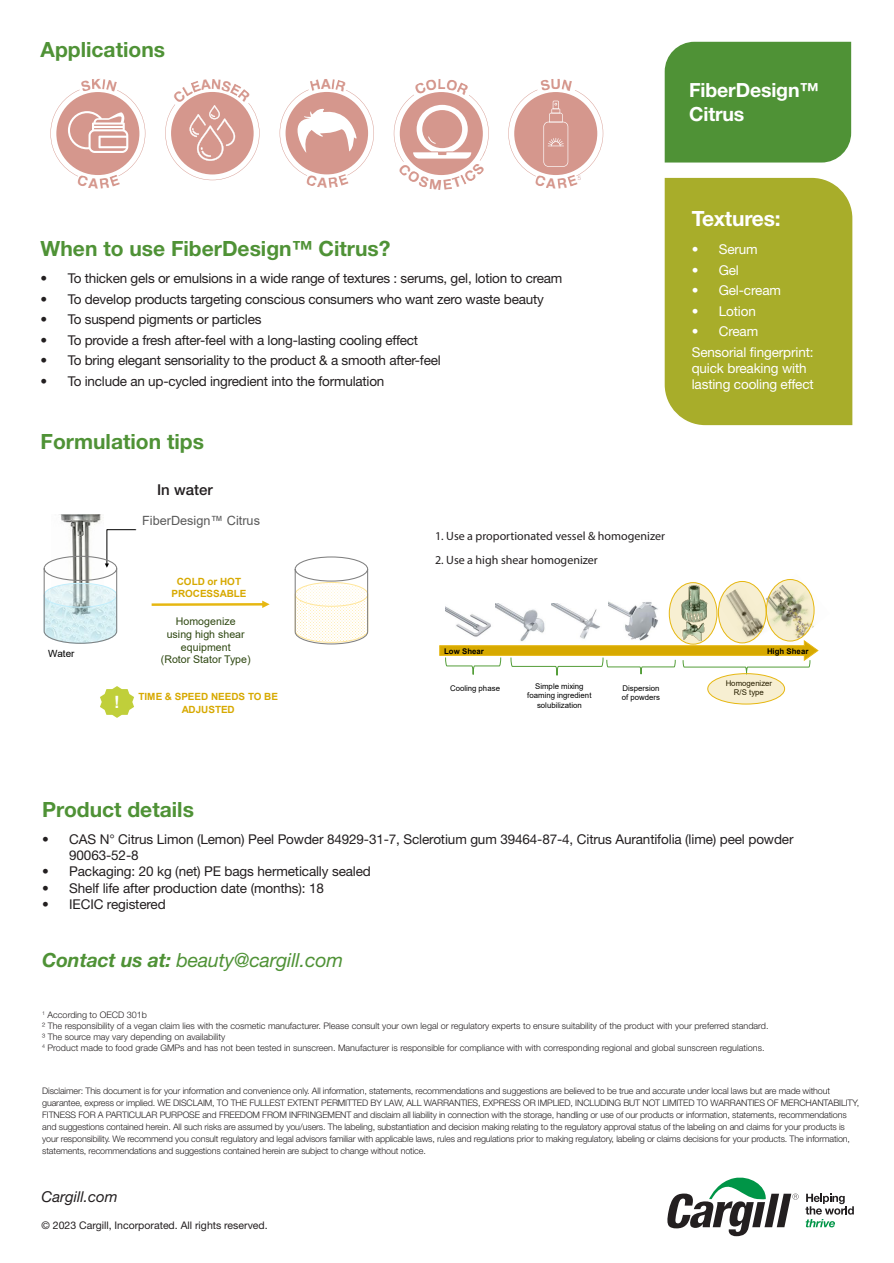
<style>
.page{position:relative;width:894px;height:1263px;background:#fff}
.page>*{position:absolute;margin:0;border:0;box-sizing:border-box;transform-origin:0 0}
.t1{font:700 21px "Helvetica Neue LT Std";color:#4f9236}
.t2{font:700 21px "Helvetica Neue LT Std";letter-spacing:-.01em;color:#fff}
.t3{font:italic 19.5px "Helvetica Neue LT Std";letter-spacing:-.01em;color:#4f9236}
.t4{font:700 19.5px/23.4px "Helvetica Neue LT Std";letter-spacing:-.01em;color:#fff}
.t5{font:700 16.95px "Arial";color:#fff}
.t6{font:italic 15px "Helvetica Neue LT Std";color:#231f20}
.t7{font:500 15px "Helvetica Neue LT Std";color:#231f20}
.t8{font:13.5px/16.2px "Helvetica Neue LT Std";letter-spacing:-.015em;color:#231f20}
.t9{font:13.5px/16.2px "Helvetica Neue LT Std";letter-spacing:-.01em;color:#fff}
.t10{font:12.75px "Arial";color:#595959}
.t11{font:12px "Myriad Pro";color:#231f20}
.t12{font:10.65px/12.8px "Arial";letter-spacing:.005em;color:#2e4711;text-align:center}
.FOOTNOTES{font:10.5px "Helvetica Neue LT Std";color:#231f20}
.t13{font:700 9.9px/12.8px "Arial";color:#d7a900;text-align:center}
.t14{font:9.9px "Arial";color:#000}
.t15{font:300 9px/12px "Helvetica Neue LT Std";letter-spacing:-.015em;color:#231f20}
.t16{font:7.8px/9.4px "Arial";letter-spacing:.005em;color:#000;text-align:center}
.t17{font:700 7.8px "Arial";color:#000}
.t18{font:300 6px "Helvetica Neue LT Std";color:#c99}
.s1{font-weight:700}
</style>
<div class="page">
<svg style="left:667px;top:1177px;width:131px;height:59px"></svg>
<svg style="left:805px;top:1193px;width:48px;height:34px"></svg>
<div style="left:664px;top:42px;width:186px;height:120px;background:#4f9236"></div>
<div style="left:664px;top:178px;width:188px;height:247px;background:#a8ad2a"></div>
<img style="left:59px;top:514px;width:42px;height:15px">
<svg style="left:294px;top:556px;width:74px;height:89px"></svg>
<svg style="left:43px;top:529px;width:93px;height:115px"></svg>
<hr style="left:151px;top:603px;width:112px;height:3px;background:#e6b711">
<svg style="left:262px;top:600px;width:7px;height:8px"></svg>
<svg style="left:100px;top:686px;width:34px;height:32px"></svg>
<img style="left:753px;top:579px;width:62px;height:61px">
<img style="left:716px;top:585px;width:54px;height:55px">
<img style="left:445px;top:603px;width:155px;height:37px">
<img style="left:608px;top:601px;width:50px;height:39px">
<img style="left:677px;top:582px;width:34px;height:58px">
<svg style="left:439px;top:640px;width:379px;height:35px"></svg>
<div style="left:707px;top:673px;width:77px;height:31px;background:#d7a900;border-radius:50%;opacity:.18"></div>
<div style="left:707px;top:673px;width:77px;height:31px;border:1px solid #e6b711;border-radius:50%"></div>
<div style="left:669px;top:582px;width:47px;height:62px;background:#d7a900;border-radius:50%;opacity:.18"></div>
<div style="left:668px;top:582px;width:49px;height:62px;border:1px solid #e6b711;border-radius:50%"></div>
<div style="left:718px;top:581px;width:47px;height:62px;background:#d7a900;border-radius:50%;opacity:.18"></div>
<div style="left:717px;top:581px;width:49px;height:62px;border:1px solid #e6b711;border-radius:50%"></div>
<div style="left:766px;top:579px;width:47px;height:62px;background:#d7a900;border-radius:50%;opacity:.18"></div>
<div style="left:765px;top:579px;width:49px;height:62px;border:1px solid #e6b711;border-radius:50%"></div>
<svg style="left:50px;top:89px;width:95px;height:88px"></svg>
<svg style="left:279px;top:89px;width:95px;height:87px"></svg>
<svg style="left:165px;top:92px;width:94px;height:88px"></svg>
<svg style="left:393px;top:92px;width:95px;height:83px"></svg>
<svg style="left:508px;top:89px;width:95px;height:88px"></svg>
<p class="t1" style="left:41px;top:36px;width:126px">Applications</p>
<p class="t18" style="left:577px;top:174px;width:5px">5</p>
<p class="t1" style="left:41px;top:236px;width:351px">When to use FiberDesign™ Citrus?</p>
<p class="t8" style="left:41px;top:270px;width:523px">• To thicken gels or emulsions in a wide range of textures : serums, gel, lotion to cream</p>
<p class="t8" style="left:41px;top:290px;width:504px">• To develop products targeting conscious consumers who want zero waste beauty</p>
<p class="t8" style="left:41px;top:311px;width:222px">• To suspend pigments or particles</p>
<p class="t8" style="left:41px;top:331px;width:379px">• To provide a fresh after-feel with a long-lasting cooling effect</p>
<p class="t8" style="left:41px;top:352px;width:401px">• To bring elegant sensoriality to the product &amp; a smooth after-feel</p>
<p class="t8" style="left:41px;top:372px;width:345px">• To include an up-cycled ingredient into the formulation</p>
<p class="t1" style="left:41px;top:428px;width:165px">Formulation tips</p>
<p class="t7" style="left:157px;top:481px;width:57px">In water</p>
<p class="t10" style="left:142px;top:512px;width:119px">FiberDesign™ Citrus</p>
<p class="t13" style="left:171px;top:575px;width:77px">COLD or HOT<br>PROCESSABLE</p>
<p class="t11" style="left:435px;top:528px;width:231px">1. Use a proportionated vessel &amp; homogenizer</p>
<p class="t11" style="left:435px;top:552px;width:164px">2. Use a high shear homogenizer</p>
<p class="t4" style="left:688px;top:78px;width:131px">FiberDesign™<br>Citrus</p>
<p class="t2" style="left:691px;top:205px;width:90px">Textures:</p>
<p class="t9" style="left:691px;top:241px;width:67px">• Serum</p>
<p class="t9" style="left:691px;top:262px;width:49px">• Gel</p>
<p class="t9" style="left:691px;top:282px;width:91px">• Gel-cream</p>
<p class="t9" style="left:691px;top:303px;width:66px">• Lotion</p>
<p class="t9" style="left:691px;top:323px;width:68px">• Cream</p>
<p class="t9" style="left:691px;top:344px;width:123px">Sensorial fingerprint: quick breaking with lasting cooling effect</p>
<p class="t14" style="left:48px;top:646px;width:28px">Water</p>
<p class="t12" style="left:161px;top:615px;width:91px">Homogenize<br>using high shear equipment<br>(Rotor Stator Type)</p>
<p class="t5" style="left:114px;top:690px;width:7px">!</p>
<p class="t13" style="left:138px;top:690px;width:141px">TIME &amp; SPEED NEEDS TO BE<br>ADJUSTED</p>
<p class="t17" style="left:444px;top:646px;width:41px">Low Shear</p>
<p class="t17" style="left:766px;top:645px;width:43px">High Shear</p>
<p class="t16" style="left:450px;top:683px;width:51px">Cooling phase</p>
<p class="t16" style="left:725px;top:678px;width:48px">Homogenizer<br>R/S type</p>
<p class="t16" style="left:527px;top:681px;width:66px">Simple mixing foaming ingredient solubilization</p>
<p class="t16" style="left:621px;top:683px;width:40px;text-align:left">Dispersion of powders</p>
<p class="t1" style="left:42px;top:796px;width:153px">Product details</p>
<p class="t8" style="left:69px;top:830px;width:725px;text-indent:-27px">• CAS N° Citrus Limon (Lemon) Peel Powder 84929-31-7, Sclerotium gum 39464-87-4, Citrus Aurantifolia (lime) peel powder<br>90063-52-8</p>
<p class="t8" style="left:42px;top:863px;width:330px">• Packaging: 20 kg (net) PE bags hermetically sealed</p>
<p class="t8" style="left:42px;top:879px;width:283px">• Shelf life after production date (months): 18</p>
<p class="t8" style="left:42px;top:895px;width:125px">• IECIC registered</p>
<p class="t3" style="left:42px;top:948px;width:302px"><span class="s1">Contact us at:</span> beauty@cargill.com</p>
<p class="t15" style="left:42px;top:1009px;width:106px"><sup>1</sup> According to OECD 301b</p>
<p class="t15" style="left:42px;top:1019px;width:727px">² The responsibility of a vegan claim lies with the cosmetic manufacturer. Please consult your own legal or regulatory experts to ensure suitability of the product with your preferred standard.</p>
<p class="t15" style="left:42px;top:1030px;width:184px">³ The source may vary depending on availability</p>
<p class="t15" style="left:42px;top:1041px;width:723px"><sup>4</sup> Product made to food grade GMPs and has not been tested in sunscreen. Manufacturer is responsible for compliance with with corresponding regional and global sunscreen regulations.</p>
<p class="t15" style="left:42px;top:1084px;width:818px">Disclaimer: This document is for your information and convenience only. All information, statements, recommendations and suggestions are believed to be true and accurate under local laws but are made without guarantee, express or implied. WE DISCLAIM, TO THE FULLEST EXTENT PERMITTED BY LAW, ALL WARRANTIES, EXPRESS OR IMPLIED, INCLUDING BUT NOT LIMITED TO WARRANTIES OF MERCHANTABILITY, FITNESS FOR A PARTICULAR PURPOSE and FREEDOM FROM INFRINGEMENT and disclaim all liability in connection with the storage, handling or use of our products or information, statements, recommendations and suggestions contained herein. All such risks are assumed by you/users. The labeling, substantiation and decision making relating to the regulatory approval status of the labeling on and claims for your products is your responsibility. We recommend you consult regulatory and legal advisors familiar with applicable laws, rules and regulations prior to making regulatory, labeling or claims decisions for your products. The information, statements, recommendations and suggestions contained herein are subject to change without notice.</p>
<p class="t6" style="left:42px;top:1187px;width:77px">Cargill.com</p>
<p class="FOOTNOTES" style="left:42px;top:1218px;width:227px">© 2023 Cargill, Incorporated. All rights reserved.</p>
</div>
